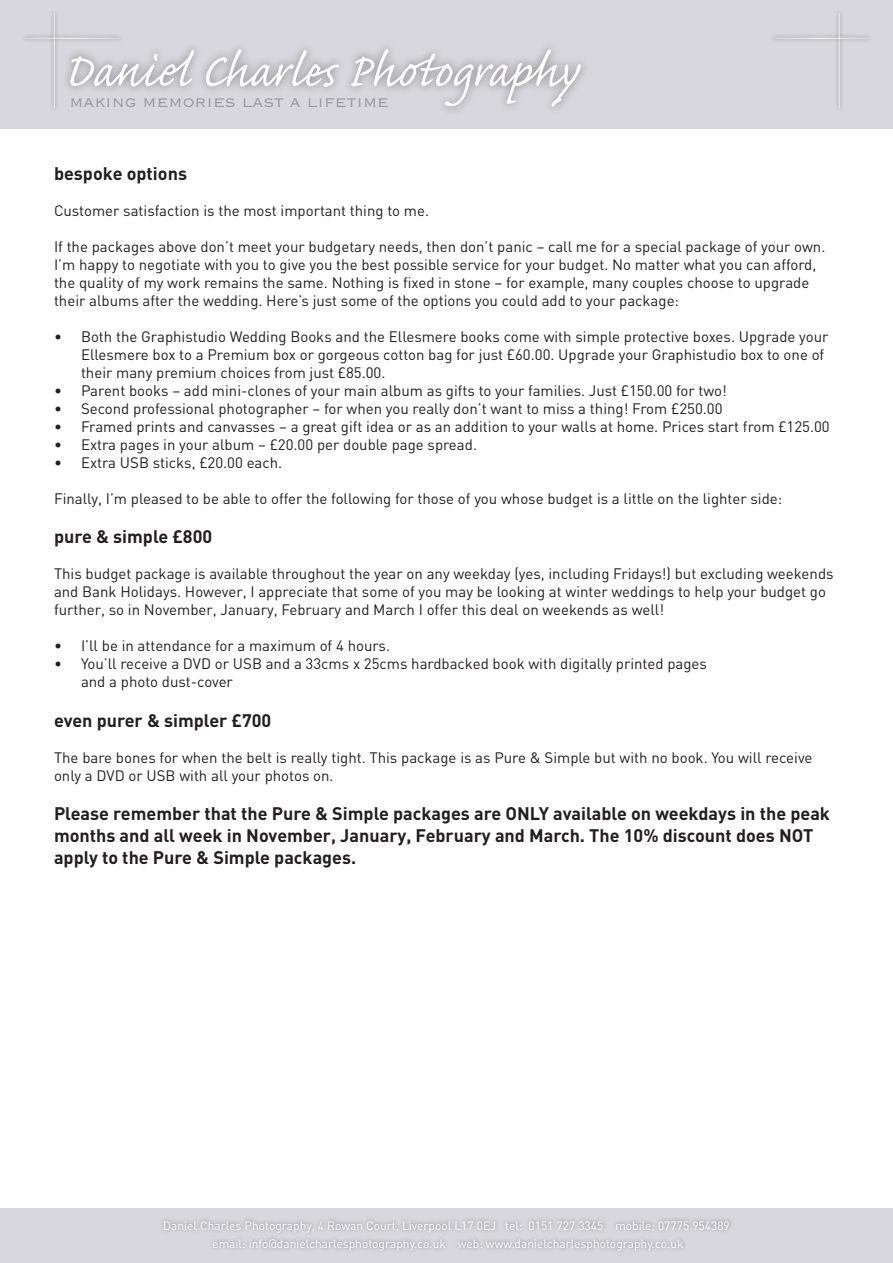
<style>
.page{position:relative;width:893px;height:1263px;background:#fff}
.page>*{position:absolute;margin:0;border:0;box-sizing:border-box;transform-origin:0 0}
.t1{font:60px "Caflisch Script Pro";color:#fff}
.t2{font:19.5px "Copperplate Thirty Two BC";color:#95979a}
.SUB{font:700 18px/21.6px "DIN";color:#231f20}
.t3{font:15px/18px "DIN";color:#231f20}
.t4{font:12px/18px "DIN";color:#fff;text-align:center}
</style>
<div class="page">
<div style="left:0;top:0;width:893px;height:129px;background:#d8d7dd"></div>
<div style="left:20px;top:9px;width:104px;height:104px;background:#231f20;opacity:.75"></div>
<hr style="left:25px;top:38px;width:95px;height:1px;background:#fff">
<hr style="left:54px;top:13px;width:1px;height:95px;background:#fff">
<div style="left:61px;top:41px;width:529px;height:74px;background:#231f20;opacity:.5"></div>
<hr style="left:774px;top:38px;width:95px;height:1px;background:#fff">
<hr style="left:839px;top:13px;width:1px;height:95px;background:#fff">
<div style="left:0;top:1208px;width:893px;height:55px;background:#d8d7dd"></div>
<div style="left:160px;top:1217px;width:573px;height:38px;background:#231f20;opacity:.5"></div>
<p class="t1" style="left:63px;top:40px;width:516px">Daniel Charles Photography</p>
<p class="t2" style="left:69px;top:92px;width:321px">making memories last a lifetime</p>
<p class="SUB" style="left:54px;top:161px;width:135px">bespoke options</p>
<p class="t3" style="left:54px;top:201px;width:377px">Customer satisfaction is the most important thing to me.</p>
<p class="t3" style="left:54px;top:237px;width:773px">If the packages above don’t meet your budgetary needs, then don’t panic – call me for a special package of your own.<br>I’m happy to negotiate with you to give you the best possible service for your budget. No matter what you can afford, the quality of my work remains the same. Nothing is fixed in stone – for example, many couples choose to upgrade their albums after the wedding. Here’s just some of the options you could add to your package:</p>
<p class="t3" style="left:81px;top:327px;width:749px;text-indent:-27px">• Both the Graphistudio Wedding Books and the Ellesmere books come with simple protective boxes. Upgrade your<br>Ellesmere box to a Premium box or gorgeous cotton bag for just £60.00. Upgrade your Graphistudio box to one of their many premium choices from just £85.00.</p>
<p class="t3" style="left:54px;top:381px;width:674px">• Parent books – add mini-clones of your main album as gifts to your families. Just £150.00 for two!</p>
<p class="t3" style="left:54px;top:399px;width:670px">• Second professional photographer – for when you really don’t want to miss a thing! From £250.00</p>
<p class="t3" style="left:54px;top:417px;width:777px">• Framed prints and canvasses – a great gift idea or as an addition to your walls at home. Prices start from £125.00</p>
<p class="t3" style="left:54px;top:435px;width:425px">• Extra pages in your album – £20.00 per double page spread.</p>
<p class="t3" style="left:54px;top:453px;width:230px">• Extra USB sticks, £20.00 each.</p>
<p class="t3" style="left:54px;top:489px;width:730px">Finally, I’m pleased to be able to offer the following for those of you whose budget is a little on the lighter side:</p>
<p class="SUB" style="left:54px;top:525px;width:160px">pure &amp; simple £800</p>
<p class="t3" style="left:54px;top:564px;width:781px">This budget package is available throughout the year on any weekday (yes, including Fridays!) but excluding weekends and Bank Holidays. However, I appreciate that some of you may be looking at winter weddings to help your budget go further, so in November, January, February and March I offer this deal on weekends as well!</p>
<p class="t3" style="left:54px;top:636px;width:338px">• I’ll be in attendance for a maximum of 4 hours.</p>
<p class="t3" style="left:81px;top:654px;width:627px;text-indent:-27px">• You’ll receive a DVD or USB and a 33cms x 25cms hardbacked book with digitally printed pages and a photo dust-cover</p>
<p class="SUB" style="left:54px;top:709px;width:219px">even purer &amp; simpler £700</p>
<p class="t3" style="left:54px;top:748px;width:760px">The bare bones for when the belt is really tight. This package is as Pure &amp; Simple but with no book. You will receive only a DVD or USB with all your photos on.</p>
<p class="SUB" style="left:54px;top:802px;width:777px">Please remember that the Pure &amp; Simple packages are ONLY available on weekdays in the peak months and all week in November, January, February and March. The 10% discount does NOT apply to the Pure &amp; Simple packages.</p>
<p class="t4" style="left:163px;top:1216px;width:568px">Daniel Charles Photography, 4 Rowan Court, Liverpool L17 0EJ tel: 0151 727 3345 mobile: 07775 954389 email: info@danielcharlesphotography.co.uk web: www.danielcharlesphotography.co.uk</p>
</div>
